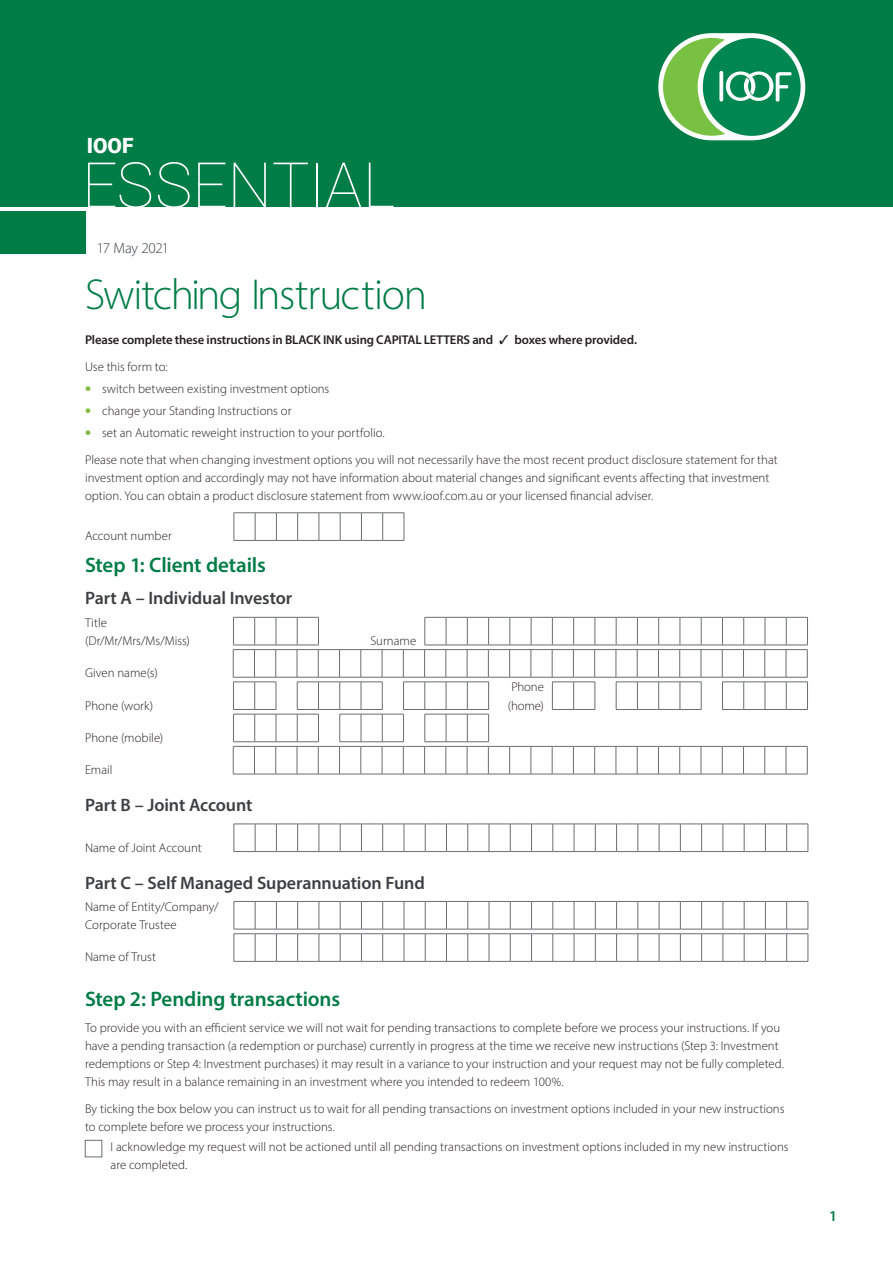
<style>
.page{position:relative;width:893px;height:1263px;background:#fff}
.page>*{position:absolute;margin:0;border:0;box-sizing:border-box;transform-origin:0 0}
._08_Callout_box_text{font:100 63px "Roboto";letter-spacing:-.005em;color:#fff}
._00_Main_Header{font:300 43.5px "Myriad Pro";letter-spacing:-.03em;color:#007c47}
._01_Subhead_1{font:600 21px "Myriad Pro";letter-spacing:-.01em;color:#007c47}
.t1{font:900 21px "Roboto";color:#fff}
._02_Subhead_2{font:600 18px "Myriad Pro";letter-spacing:-.005em;color:#3c3f42}
._05_Date{font:300 15px "Myriad Pro";letter-spacing:-.025em;color:#3c3f42}
.t2{font:600 15px "Myriad Pro";color:#007c47}
._07A_Form_body_copy{font:300 12.75px/18px "Myriad Pro";color:#231f20}
._07A_Form_body_copy-2{font:600 12.75px "Myriad Pro";letter-spacing:-.01em;color:#231f20}
.s1{font-weight:900;font-size:16.5px;color:#82b940}
</style>
<div class="page">
<div style="left:0;top:211px;width:86px;height:42px;background:#007c47"></div>
<div style="left:0;top:0;width:893px;height:207px;background:#007c47"></div>
<div style="left:658px;top:33px;width:147px;height:107px;background:#fff;border-radius:54px"></div>
<div style="left:703px;top:38px;width:98px;height:98px;background:#008751;border-radius:50%"></div>
<svg style="left:663px;top:38px;width:129px;height:98px"></svg>
<svg style="left:233px;top:512px;width:172px;height:29px"></svg>
<svg style="left:232px;top:617px;width:576px;height:158px"></svg>
<svg style="left:233px;top:824px;width:576px;height:28px"></svg>
<svg style="left:233px;top:901px;width:576px;height:61px"></svg>
<div style="left:85px;top:1140px;width:17px;height:17px;background:#fff;border:1px solid #6c6d70"></div>
<h3 class="t1" style="left:87px;top:131px;width:48px">IOOF</h3>
<p class="_08_Callout_box_text" style="left:82px;top:141px;width:315px">ESSENTIAL</p>
<p class="_05_Date" style="left:97px;top:239px;width:74px">17 May 2021</p>
<p class="_00_Main_Header" style="left:85px;top:268px;width:344px">Switching Instruction</p>
<p class="_07A_Form_body_copy-2" style="left:85px;top:332px;width:553px">Please complete these instructions in BLACK INK using CAPITAL LETTERS and ✓ boxes where provided.</p>
<p class="_07A_Form_body_copy" style="left:85px;top:357px;width:84px">Use this form to:</p>
<p class="_07A_Form_body_copy" style="left:85px;top:379px;width:246px"><span class="s1">•</span> switch between existing investment options</p>
<p class="_07A_Form_body_copy" style="left:85px;top:402px;width:208px"><span class="s1">•</span> change your Standing Instructions or</p>
<p class="_07A_Form_body_copy" style="left:85px;top:424px;width:301px"><span class="s1">•</span> set an Automatic reweight instruction to your portfolio.</p>
<p class="_07A_Form_body_copy" style="left:85px;top:450px;width:694px">Please note that when changing investment options you will not necessarily have the most recent product disclosure statement for that investment option and accordingly may not have information about material changes and significant events affecting that investment option. You can obtain a product disclosure statement from www.ioof.com.au or your licensed financial adviser.</p>
<p class="_07A_Form_body_copy" style="left:85px;top:527px;width:88px">Account number</p>
<p class="_01_Subhead_1" style="left:85px;top:551px;width:182px">Step 1: Client details</p>
<p class="_02_Subhead_2" style="left:85px;top:587px;width:209px">Part A – Individual Investor</p>
<p class="_07A_Form_body_copy" style="left:85px;top:614px;width:106px">Title (Dr/Mr/Mrs/Ms/Miss)</p>
<p class="_07A_Form_body_copy" style="left:370px;top:632px;width:47px">Surname</p>
<p class="_07A_Form_body_copy" style="left:85px;top:664px;width:74px">Given name(s)</p>
<p class="_07A_Form_body_copy" style="left:85px;top:696px;width:70px">Phone (work)</p>
<p class="_07A_Form_body_copy" style="left:508px;top:678px;width:38px">Phone (home)</p>
<p class="_07A_Form_body_copy" style="left:85px;top:728px;width:80px">Phone (mobile)</p>
<p class="_07A_Form_body_copy" style="left:85px;top:761px;width:29px">Email</p>
<p class="_02_Subhead_2" style="left:85px;top:793px;width:169px">Part B – Joint Account</p>
<p class="_07A_Form_body_copy" style="left:85px;top:838px;width:118px">Name of Joint Account</p>
<p class="_02_Subhead_2" style="left:85px;top:871px;width:341px">Part C – Self Managed Superannuation Fund</p>
<p class="_07A_Form_body_copy" style="left:85px;top:898px;width:135px">Name of Entity/Company/<br>Corporate Trustee</p>
<p class="_07A_Form_body_copy" style="left:85px;top:948px;width:73px">Name of Trust</p>
<p class="_01_Subhead_1" style="left:85px;top:985px;width:257px">Step 2: Pending transactions</p>
<p class="_07A_Form_body_copy" style="left:85px;top:1019px;width:701px">To provide you with an efficient service we will not wait for pending transactions to complete before we process your instructions. If you have a pending transaction (a redemption or purchase) currently in progress at the time we receive new instructions (Step 3: Investment redemptions or Step 4: Investment purchases) it may result in a variance to your instruction and your request may not be fully completed.<br>This may result in a balance remaining in an investment where you intended to redeem 100%.</p>
<p class="_07A_Form_body_copy" style="left:85px;top:1099px;width:701px">By ticking the box below you can instruct us to wait for all pending transactions on investment options included in your new instructions to complete before we process your instructions.</p>
<p class="_07A_Form_body_copy" style="left:111px;top:1138px;width:679px">I acknowledge my request will not be actioned until all pending transactions on investment options included in my new instructions are completed.</p>
<p class="t2" style="left:829px;top:1206px;width:10px">1</p>
</div>
